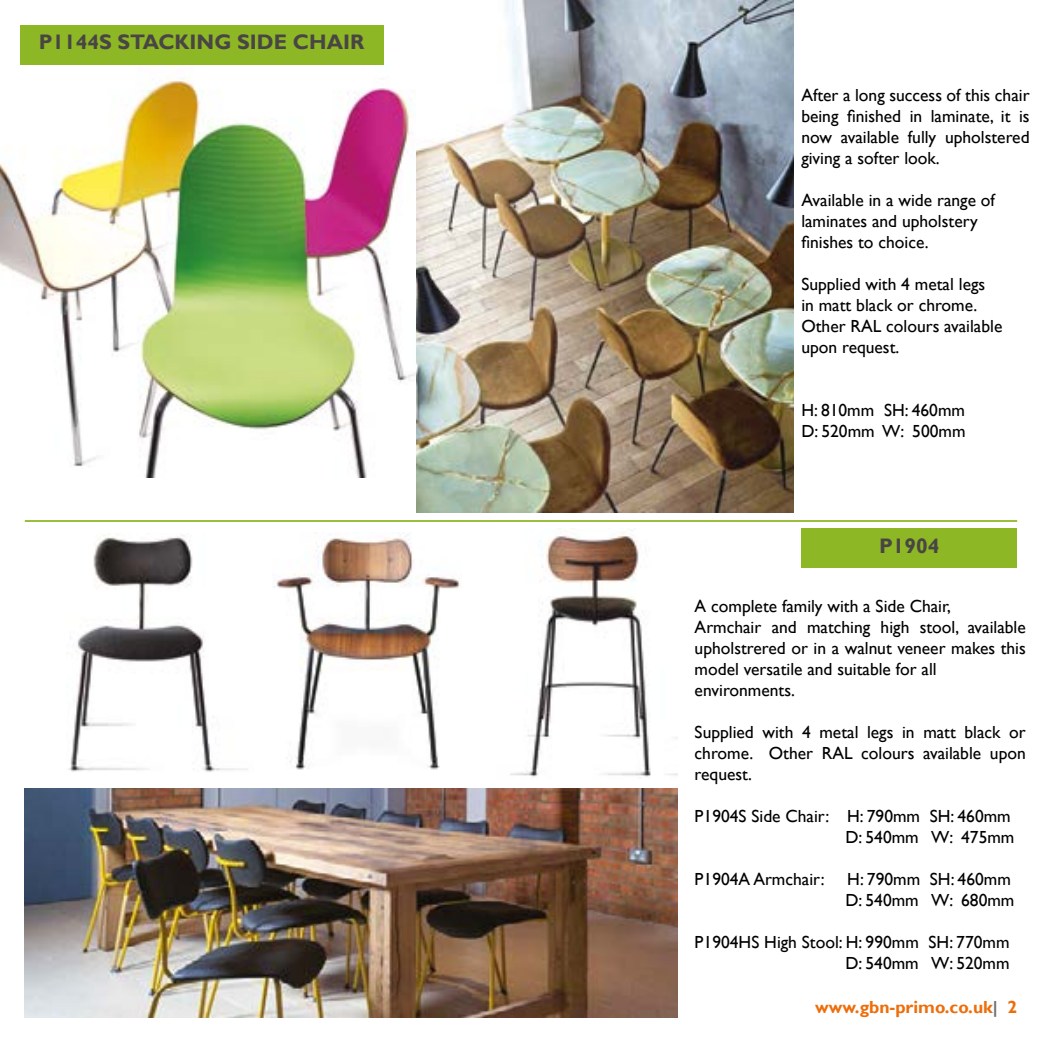
<style>
.page{position:relative;width:1042px;height:1042px;background:#fff}
.page>*{position:absolute;margin:0;border:0;box-sizing:border-box;transform-origin:0 0}
.t1{font:700 21px "Gill Sans";color:#494545}
.t2{font:17.5px/21px "Gill Sans";color:#000}
.t3{font:700 17.5px "Gill Sans";color:#ed6d0a}
.s1{color:#706f6f}
</style>
<div class="page">
<img style="left:0;top:35px;width:417px;height:442px">
<div style="left:20px;top:25px;width:363px;height:39px;background:#8db724"></div>
<img style="left:417px;top:0;width:377px;height:512px">
<img style="left:68px;top:535px;width:180px;height:237px">
<img style="left:273px;top:532px;width:187px;height:238px">
<img style="left:510px;top:530px;width:167px;height:247px">
<img style="left:25px;top:789px;width:652px;height:228px">
<div style="left:801px;top:528px;width:216px;height:40px;background:#8db724"></div>
<hr style="left:25px;top:520px;width:992px;height:2px;background:#8db724">
<p class="t1" style="left:39px;top:30px;width:327px">P1144S STACKING SIDE CHAIR</p>
<p class="t2" style="left:801px;top:85px;width:230px;text-align:justify">After a long success of this chair being finished in laminate, it is now available fully upholstered giving a softer look.</p>
<p class="t2" style="left:801px;top:190px;width:195px">Available in a wide range of laminates and upholstery finishes to choice.</p>
<p class="t2" style="left:801px;top:274px;width:203px">Supplied with 4 metal legs<br>in matt black or chrome.<br>Other RAL colours available upon request.</p>
<p class="t2" style="left:801px;top:400px;width:166px">H: 810mm SH: 460mm<br>D: 520mm W: 500mm</p>
<p class="t1" style="left:879px;top:533px;width:62px">P1904</p>
<p class="t2" style="left:694px;top:596px;width:333px">A complete family with a Side Chair,<br>Armchair and matching high stool, available upholstrered or in a walnut veneer makes this model versatile and suitable for all environments.</p>
<p class="t2" style="left:694px;top:722px;width:333px;text-align:justify">Supplied with 4 metal legs in matt black or chrome. Other RAL colours available upon request.</p>
<p class="t2" style="left:694px;top:806px;width:321px;text-align:right">P1904S Side Chair: H: 790mm SH: 460mm<br>D: 540mm W: 475mm</p>
<p class="t2" style="left:694px;top:869px;width:131px">P1904A Armchair:</p>
<p class="t2" style="left:845px;top:869px;width:170px">H: 790mm SH: 460mm<br>D: 540mm W: 680mm</p>
<p class="t2" style="left:694px;top:932px;width:316px;text-align:right">P1904HS High Stool: H: 990mm SH: 770mm<br>D: 540mm W: 520mm</p>
<p class="t3" style="left:815px;top:996px;width:204px">www.gbn-primo.co.uk<span class="s1">|</span> 2</p>
</div>
